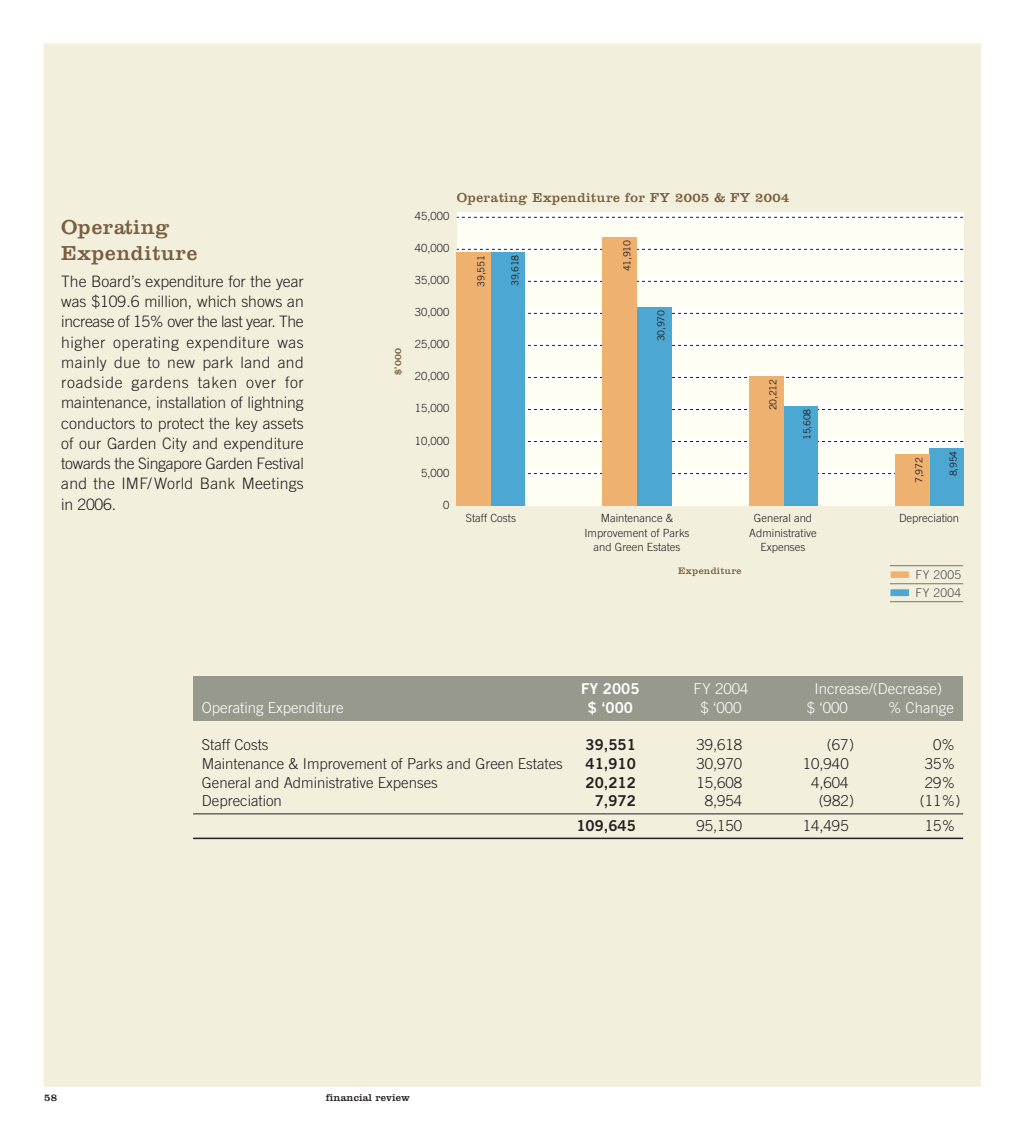
<style>
.page{position:relative;width:1020px;height:1128px;background:#fff}
.page>*{position:absolute;margin:0;border:0;box-sizing:border-box;transform-origin:0 0}
.t1{font:21px/25.5px "Clarendon";letter-spacing:.03em;color:#795e42}
.t2{font:300 15.75px/20.2px "Trade Gothic";letter-spacing:-.005em;color:#231f20;text-align:justify}
.t3{font:300 15px "Trade Gothic";color:#231f20}
.t4{font:300 15px "Trade Gothic";color:#fff}
.t5{font:15px "Trade Gothic Bold Two";color:#231f20}
.t6{font:15px "Trade Gothic Bold Two";color:#fff}
.t7{font:13.5px "Clarendon";letter-spacing:.03em;color:#795e42}
.t8{font:300 12px/18px "Trade Gothic";letter-spacing:.03em;color:#4c4c4e}
.t9{font:300 11.25px/14.7px "Trade Gothic";color:#231f20;text-align:center}
.t10{font:10.5px "Clarendon";letter-spacing:.01em;color:#231f20}
.t11{font:9.75px "Trade Gothic";letter-spacing:-.03em;color:#231f20}
.t12{font:9.75px "Clarendon";letter-spacing:.03em;color:#795e42}
</style>
<div class="page">
<div style="left:43px;top:43px;width:937px;height:1044px;background:#f2f0dc;border:2px solid #f2f0dc"></div>
<div style="left:193px;top:676px;width:770px;height:44px;background:#97998c"></div>
<hr style="left:193px;top:813px;width:770px;height:1px;background:#231f20">
<hr style="left:193px;top:837px;width:770px;height:2px;background:#231f20">
<hr style="left:889px;top:583px;width:74px;height:1px;background:#73756b">
<hr style="left:889px;top:601px;width:74px;height:1px;background:#73756b">
<hr style="left:889px;top:565px;width:74px;height:1px;background:#73756b">
<div style="left:889px;top:570px;width:21px;height:9px;background:#eeb16f;border:2px solid #f2f0dc"></div>
<div style="left:889px;top:588px;width:21px;height:9px;background:#4da7d3;border:1px solid #f2f0dc"></div>
<div style="left:457px;top:217px;width:506px;height:288px;background:#fffef2"></div>
<div style="left:457px;top:213px;width:506px;height:9px;background:#fff"></div>
<div style="left:457px;top:245px;width:506px;height:9px;background:#fff"></div>
<div style="left:457px;top:277px;width:506px;height:9px;background:#fff"></div>
<div style="left:457px;top:309px;width:506px;height:9px;background:#fff"></div>
<div style="left:457px;top:341px;width:506px;height:9px;background:#fff"></div>
<div style="left:457px;top:373px;width:506px;height:9px;background:#fff"></div>
<div style="left:457px;top:405px;width:506px;height:9px;background:#fff"></div>
<div style="left:457px;top:437px;width:506px;height:9px;background:#fff"></div>
<div style="left:457px;top:469px;width:506px;height:9px;background:#fff"></div>
<svg style="left:527px;top:473px;width:368px;height:1px"></svg>
<svg style="left:527px;top:441px;width:436px;height:1px"></svg>
<svg style="left:527px;top:409px;width:436px;height:1px"></svg>
<svg style="left:527px;top:377px;width:436px;height:1px"></svg>
<svg style="left:527px;top:345px;width:436px;height:1px"></svg>
<svg style="left:527px;top:313px;width:436px;height:1px"></svg>
<svg style="left:527px;top:281px;width:436px;height:1px"></svg>
<svg style="left:457px;top:249px;width:506px;height:1px"></svg>
<svg style="left:457px;top:217px;width:506px;height:1px"></svg>
<div style="left:929px;top:448px;width:34px;height:57px;background:#4da7d3"></div>
<div style="left:895px;top:454px;width:34px;height:51px;background:#eeb16f"></div>
<div style="left:783px;top:406px;width:34px;height:99px;background:#4da7d3"></div>
<div style="left:749px;top:376px;width:34px;height:129px;background:#eeb16f"></div>
<div style="left:637px;top:307px;width:34px;height:198px;background:#4da7d3"></div>
<div style="left:603px;top:237px;width:34px;height:268px;background:#eeb16f"></div>
<div style="left:491px;top:252px;width:34px;height:253px;background:#4da7d3"></div>
<div style="left:457px;top:252px;width:34px;height:253px;background:#eeb16f"></div>
<h1 class="t1" style="left:61px;top:216px;width:137px">Operating<br>Expenditure</h1>
<p class="t2" style="left:61px;top:273px;width:244px">The Board’s expenditure for the year was $109.6 million, which shows an increase of 15% over the last year. The higher operating expenditure was mainly due to new park land and roadside gardens taken over for maintenance, installation of lightning conductors to protect the key assets of our Garden City and expenditure towards the Singapore Garden Festival and the IMF/ World Bank Meetings in 2006.</p>
<p class="t12" style="left:394px;top:375px;width:29px;rotate:-90deg">$’000</p>
<p class="t9" style="left:415px;top:210px;width:36px">45,000</p>
<p class="t9" style="left:415px;top:242px;width:36px">40,000</p>
<p class="t9" style="left:415px;top:274px;width:36px">35,000</p>
<p class="t7" style="left:457px;top:193px;width:334px">Operating Expenditure for FY 2005 &amp; FY 2004</p>
<p class="t11" style="left:477px;top:286px;width:33px;rotate:-90deg">39,551</p>
<p class="t11" style="left:511px;top:286px;width:33px;rotate:-90deg">39,618</p>
<p class="t11" style="left:623px;top:271px;width:33px;rotate:-90deg">41,910</p>
<p class="t9" style="left:415px;top:306px;width:36px">30,000</p>
<p class="t9" style="left:415px;top:338px;width:36px">25,000</p>
<p class="t11" style="left:657px;top:341px;width:33px;rotate:-90deg">30,970</p>
<p class="t9" style="left:415px;top:370px;width:36px">20,000</p>
<p class="t9" style="left:415px;top:402px;width:36px">15,000</p>
<p class="t9" style="left:415px;top:434px;width:36px">10,000</p>
<p class="t9" style="left:421px;top:466px;width:30px">5,000</p>
<p class="t9" style="left:443px;top:498px;width:8px">0</p>
<p class="t11" style="left:769px;top:410px;width:33px;rotate:-90deg">20,212</p>
<p class="t11" style="left:803px;top:440px;width:33px;rotate:-90deg">15,608</p>
<p class="t11" style="left:915px;top:483px;width:27px;rotate:-90deg">7,972</p>
<p class="t11" style="left:949px;top:476px;width:27px;rotate:-90deg">8,954</p>
<p class="t9" style="left:466px;top:512px;width:52px">Staff Costs</p>
<p class="t9" style="left:584px;top:512px;width:107px">Maintenance &amp;<br>Improvement of Parks and Green Estates</p>
<p class="t9" style="left:749px;top:512px;width:69px">General and<br>Administrative<br>Expenses</p>
<p class="t9" style="left:899px;top:512px;width:62px">Depreciation</p>
<p class="t12" style="left:678px;top:567px;width:65px">Expenditure</p>
<p class="t8" style="left:915px;top:566px;width:47px">FY 2005<br>FY 2004</p>
<p class="t6" style="left:581px;top:683px;width:60px">FY 2005</p>
<p class="t4" style="left:693px;top:683px;width:56px">FY 2004</p>
<p class="t4" style="left:814px;top:683px;width:129px">Increase/(Decrease)</p>
<p class="t4" style="left:202px;top:702px;width:143px">Operating Expenditure</p>
<p class="t6" style="left:587px;top:702px;width:47px">$ ‘000</p>
<p class="t4" style="left:700px;top:702px;width:42px">$ ‘000</p>
<p class="t4" style="left:806px;top:702px;width:42px">$ ‘000</p>
<p class="t4" style="left:888px;top:702px;width:67px">% Change</p>
<p class="t3" style="left:202px;top:739px;width:68px">Staff Costs</p>
<p class="t5" style="left:585px;top:739px;width:52px">39,551</p>
<p class="t3" style="left:696px;top:739px;width:47px">39,618</p>
<p class="t3" style="left:827px;top:739px;width:29px">(67)</p>
<p class="t3" style="left:933px;top:739px;width:23px">0%</p>
<p class="t3" style="left:202px;top:758px;width:362px">Maintenance &amp; Improvement of Parks and Green Estates</p>
<p class="t5" style="left:585px;top:758px;width:52px">41,910</p>
<p class="t3" style="left:696px;top:758px;width:47px">30,970</p>
<p class="t3" style="left:802px;top:758px;width:47px">10,940</p>
<p class="t3" style="left:924px;top:758px;width:32px">35%</p>
<p class="t3" style="left:202px;top:777px;width:237px">General and Administrative Expenses</p>
<p class="t5" style="left:585px;top:777px;width:52px">20,212</p>
<p class="t3" style="left:696px;top:777px;width:47px">15,608</p>
<p class="t3" style="left:811px;top:777px;width:39px">4,604</p>
<p class="t3" style="left:924px;top:777px;width:32px">29%</p>
<p class="t3" style="left:202px;top:796px;width:81px">Depreciation</p>
<p class="t5" style="left:594px;top:796px;width:43px">7,972</p>
<p class="t3" style="left:704px;top:796px;width:39px">8,954</p>
<p class="t3" style="left:818px;top:796px;width:37px">(982)</p>
<p class="t3" style="left:920px;top:796px;width:42px">(11%)</p>
<p class="t5" style="left:576px;top:820px;width:61px">109,645</p>
<p class="t3" style="left:696px;top:820px;width:47px">95,150</p>
<p class="t3" style="left:802px;top:820px;width:47px">14,495</p>
<p class="t3" style="left:924px;top:820px;width:32px">15%</p>
<p class="t10" style="left:44px;top:1093px;width:14px">58</p>
<p class="t10" style="left:326px;top:1093px;width:86px">financial review</p>
</div>
